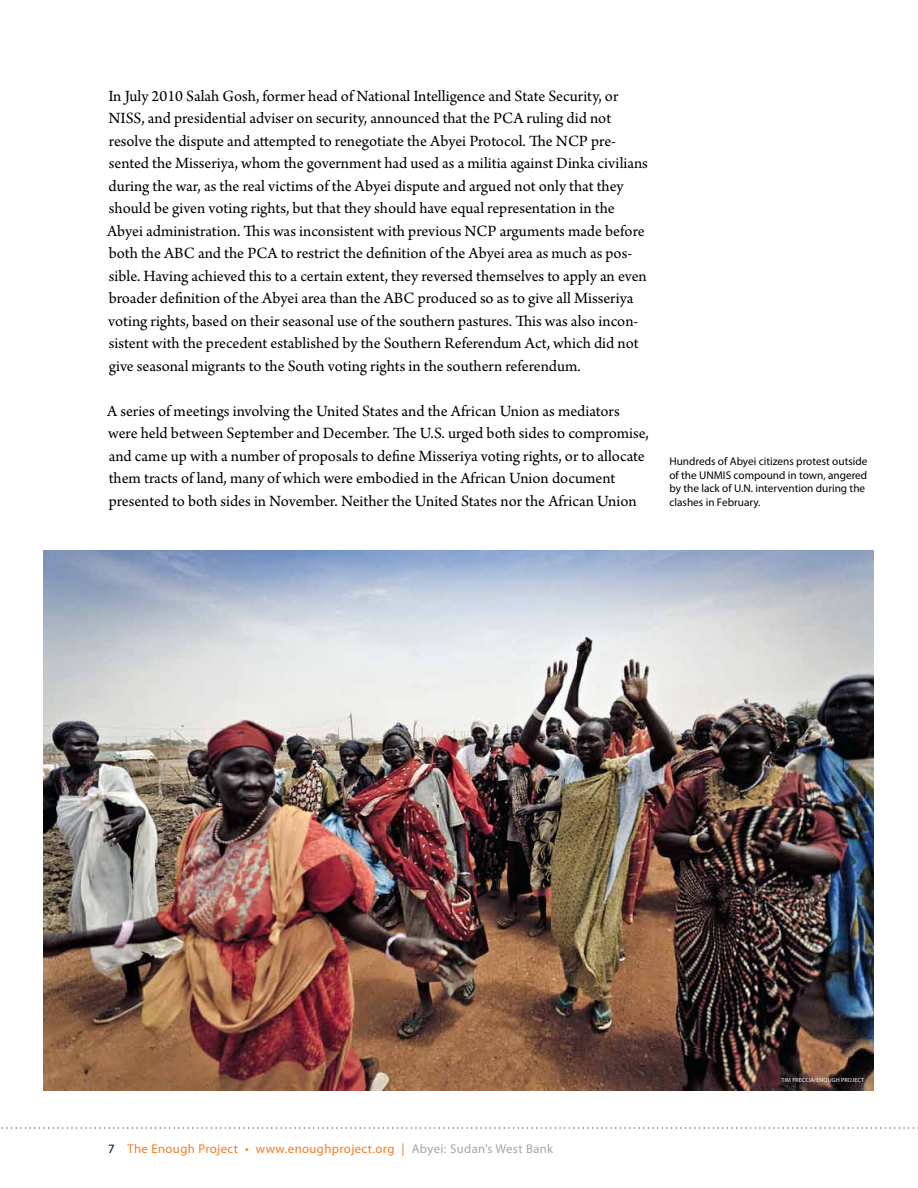
<style>
.page{position:relative;width:918px;height:1188px;background:#fff}
.page>*{position:absolute;margin:0;border:0;box-sizing:border-box;transform-origin:0 0}
.t1{font:16.5px/22.5px "Arno Pro";color:#000}
.t2{font:12.75px "Myriad Pro";letter-spacing:.03em;color:#f47b20}
.t3{font:11.25px/13.5px "Myriad Pro";color:#000}
.t4{font:6px "Myriad Pro";letter-spacing:.02em;color:#fff}
.s1{color:#000}
.s2{color:#a5a6a7}
</style>
<div class="page">
<svg style="left:1px;top:1127px;width:917px;height:2px"></svg>
<img style="left:44px;top:550px;width:829px;height:540px">
<p class="t1" style="left:107px;top:85px;width:542px">In July 2010 Salah Gosh, former head of National Intelligence and State Security, or NISS, and presidential adviser on security, announced that the PCA ruling did not resolve the dispute and attempted to renegotiate the Abyei Protocol. The NCP pre&shy;sented the Misseriya, whom the government had used as a militia against Dinka civilians during the war, as the real victims of the Abyei dispute and argued not only that they should be given voting rights, but that they should have equal representation in the Abyei administration. This was inconsistent with previous NCP arguments made before both the ABC and the PCA to restrict the definition of the Abyei area as much as pos&shy;sible. Having achieved this to a certain extent, they reversed themselves to apply an even broader definition of the Abyei area than the ABC produced so as to give all Misseriya voting rights, based on their seasonal use of the southern pastures. This was also incon&shy;sistent with the precedent established by the Southern Referendum Act, which did not give seasonal migrants to the South voting rights in the southern referendum.</p>
<p class="t1" style="left:107px;top:400px;width:543px">A series of meetings involving the United States and the African Union as mediators were held between September and December. The U.S. urged both sides to compromise, and came up with a number of proposals to define Misseriya voting rights, or to allocate them tracts of land, many of which were embodied in the African Union document presented to both sides in November. Neither the United States nor the African Union</p>
<p class="t3" style="left:669px;top:455px;width:200px">Hundreds of Abyei citizens protest outside of the UNMIS compound in town, angered by the lack of U.N. intervention during the clashes in February.</p>
<p class="t2" style="left:108px;top:1142px;width:447px"><span class="s1">7</span> The Enough Project • www.enoughproject.org | <span class="s2">Abyei: Sudan’s West Bank</span></p>
<p class="t4" style="left:782px;top:1076px;width:83px">Tim Freccia/Enough Project</p>
</div>
